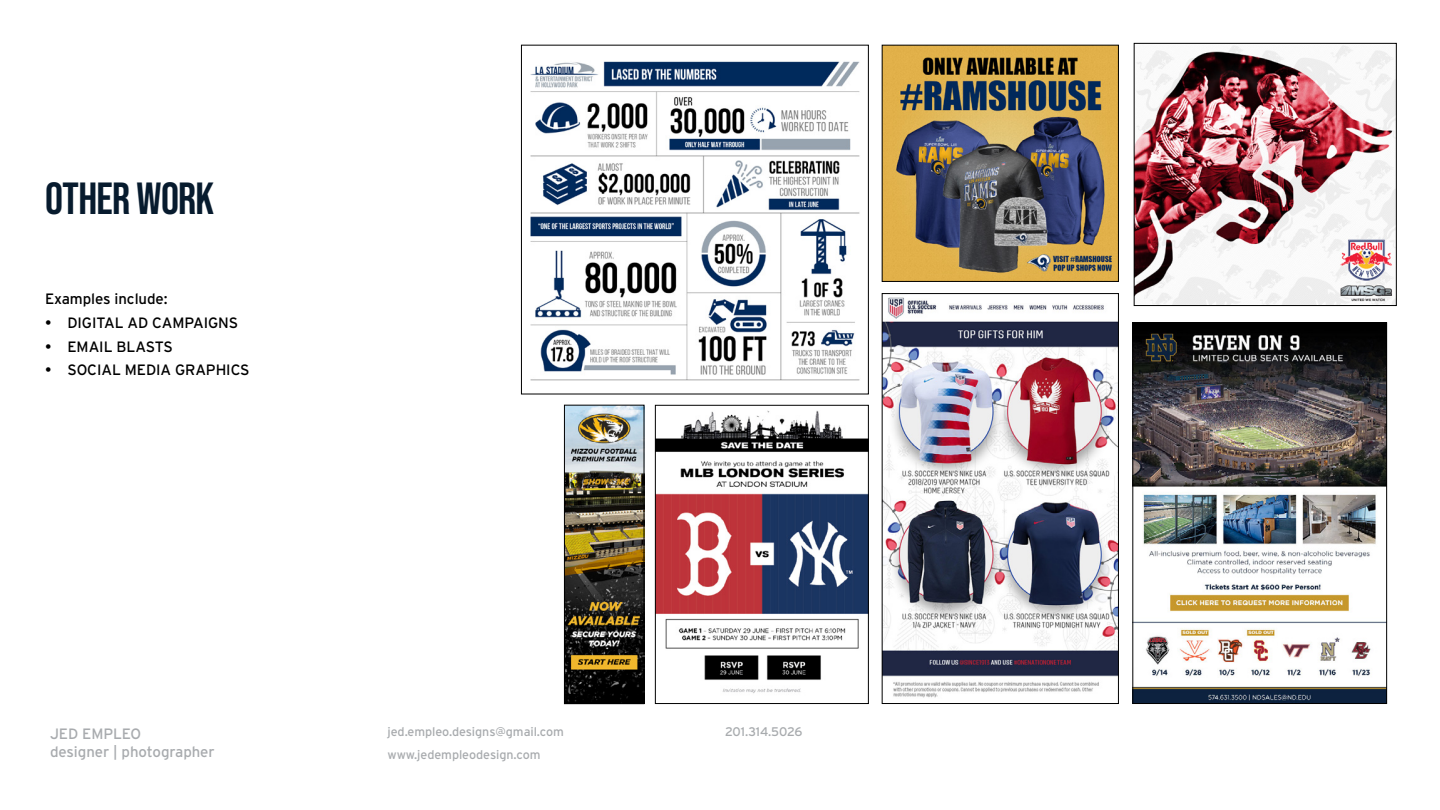
<style>
.page{position:relative;width:1440px;height:810px;background:#fff}
.page>*{position:absolute;margin:0;border:0;box-sizing:border-box;transform-origin:0 0}
.t1{font:45px "Bebas Neue";letter-spacing:-.015em;color:#071b2e}
.t2{font:15px "Interstate";letter-spacing:-.005em;color:#000}
.t3{font:15px/18px "Interstate";letter-spacing:-.005em;color:#a8abae}
.t4{font:12.5px "Interstate";letter-spacing:-.005em;color:#a8abae}
</style>
<div class="page">
<img style="left:530px;top:61px;width:330px;height:320px">
<div style="left:521px;top:45px;width:348px;height:349px;border:1px solid #000"></div>
<img style="left:566px;top:407px;width:76px;height:295px">
<div style="left:564px;top:405px;width:80px;height:299px;border:1px solid #000"></div>
<img style="left:657px;top:410px;width:210px;height:284px">
<div style="left:655px;top:405px;width:214px;height:299px;border:1px solid #000"></div>
<img style="left:884px;top:297px;width:233px;height:401px">
<div style="left:882px;top:293px;width:237px;height:411px;border:1px solid #000"></div>
<img style="left:1135px;top:325px;width:250px;height:377px">
<div style="left:1133px;top:323px;width:254px;height:381px;border:1px solid #000"></div>
<img style="left:884px;top:47px;width:233px;height:233px">
<div style="left:882px;top:45px;width:237px;height:237px;border:1px solid #000"></div>
<img style="left:1136px;top:45px;width:259px;height:259px">
<div style="left:1134px;top:43px;width:263px;height:263px;border:1px solid #000"></div>
<h1 class="t1" style="left:45px;top:173px;width:171px">OTHER WORK</h1>
<p class="t2" style="left:45px;top:291px;width:124px">Examples include:</p>
<p class="t2" style="left:45px;top:314px;width:195px">• DIGITAL AD CAMPAIGNS</p>
<p class="t2" style="left:45px;top:338px;width:129px">• EMAIL BLASTS</p>
<p class="t2" style="left:45px;top:362px;width:206px">• SOCIAL MEDIA GRAPHICS</p>
<p class="t3" style="left:50px;top:725px;width:166px">JED EMPLEO<br>designer | photographer</p>
<p class="t4" style="left:388px;top:725px;width:178px">jed.empleo.designs@gmail.com</p>
<p class="t4" style="left:725px;top:725px;width:79px">201.314.5026</p>
<p class="t4" style="left:388px;top:747px;width:155px">www.jedempleodesign.com</p>
</div>
